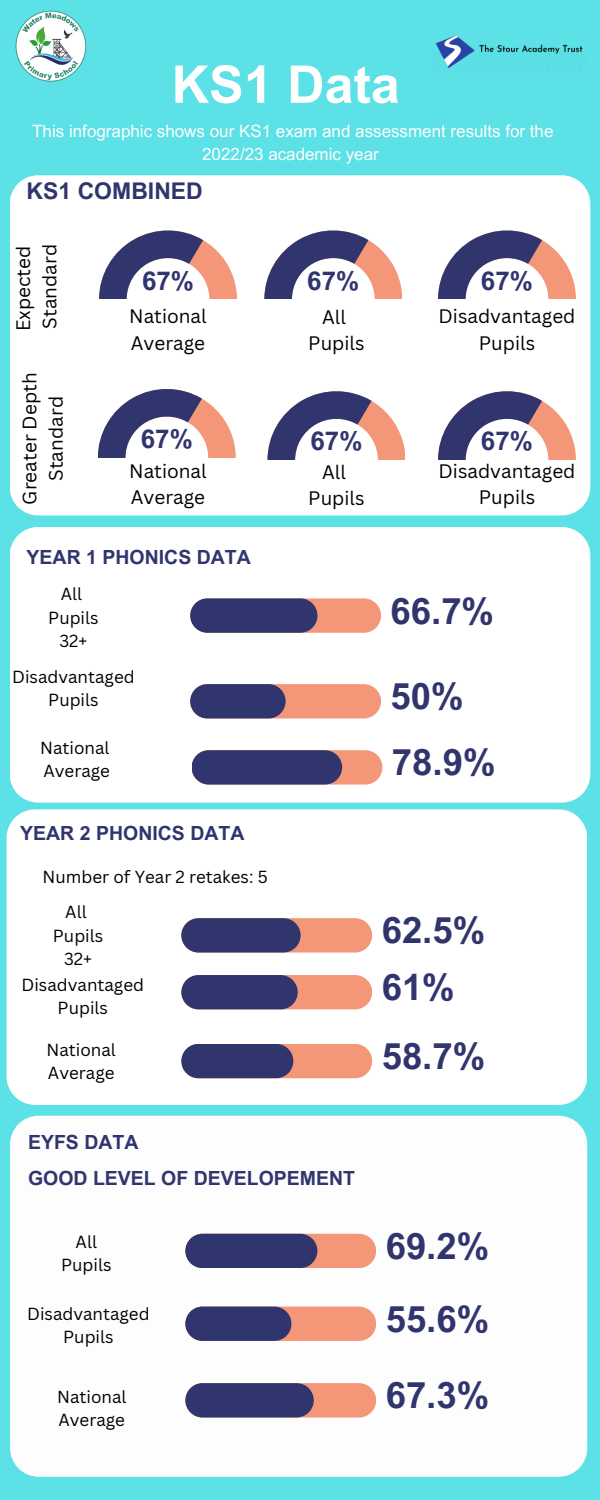
<style>
.page{position:relative;width:600px;height:1500px;background:#5ce1e6}
.page>*{position:absolute;margin:0;border:0;box-sizing:border-box;transform-origin:0 0}
.t1{font:700 52px "Arial MT Pro";color:#fff}
.t2{font:700 36.5px "Arial MT Pro";color:#31356e}
.t3{font:700 26px "Arial MT Pro";color:#31356e}
.t4{font:700 23px "Arial MT Pro";color:#31356e}
.t5{font:700 19.5px "Arial MT Pro";color:#31356e}
.t6{font:19px/26.2px "Canva Sans";color:#000;text-align:center}
.t7{font:17px/23.2px "Canva Sans";color:#000;text-align:center}
.t8{font:17px/23.2px "Arial MT Pro";color:#fff;text-align:center}
</style>
<div class="page">
<div style="left:10px;top:175px;width:580px;height:340px;background:#fff"></div>
<div style="left:10px;top:527px;width:580px;height:276px;background:#fff"></div>
<div style="left:190px;top:598px;width:191px;height:35px;background:#f49678;border-radius:17px"></div>
<div style="left:190px;top:598px;width:127px;height:35px;background:#31356e;border-radius:17px"></div>
<div style="left:190px;top:684px;width:191px;height:34px;background:#f49678;border-radius:17px"></div>
<div style="left:190px;top:684px;width:96px;height:34px;background:#31356e;border-radius:17px"></div>
<div style="left:192px;top:750px;width:190px;height:35px;background:#f49678;border-radius:17px"></div>
<div style="left:192px;top:750px;width:150px;height:35px;background:#31356e;border-radius:17px"></div>
<svg style="left:99px;top:231px;width:138px;height:68px;background:#b7a8b6"></svg>
<svg style="left:438px;top:231px;width:138px;height:68px;background:#b7a8b6"></svg>
<svg style="left:264px;top:231px;width:138px;height:68px;background:#b7a8b6"></svg>
<svg style="left:267px;top:391px;width:138px;height:69px;background:#b8a9b7"></svg>
<svg style="left:438px;top:391px;width:138px;height:69px;background:#b8a9b7"></svg>
<svg style="left:98px;top:389px;width:138px;height:69px;background:#b7a9b7"></svg>
<div style="left:7px;top:809px;width:580px;height:296px;background:#fff"></div>
<div style="left:181px;top:975px;width:191px;height:34px;background:#f49678;border-radius:17px"></div>
<div style="left:181px;top:975px;width:117px;height:34px;background:#31356e;border-radius:17px"></div>
<div style="left:181px;top:918px;width:191px;height:35px;background:#f49678;border-radius:17px"></div>
<div style="left:181px;top:918px;width:120px;height:35px;background:#31356e;border-radius:17px"></div>
<div style="left:181px;top:1044px;width:191px;height:34px;background:#f49678;border-radius:17px"></div>
<div style="left:181px;top:1044px;width:112px;height:34px;background:#31356e;border-radius:17px"></div>
<img style="left:435px;top:35px;width:148px;height:34px">
<img style="left:15px;top:10px;width:71px;height:72px">
<div style="left:10px;top:1116px;width:577px;height:361px;background:#fdfdfe"></div>
<div style="left:185px;top:1234px;width:191px;height:34px;background:#f49678;border-radius:17px"></div>
<div style="left:185px;top:1234px;width:132px;height:34px;background:#31356e;border-radius:17px"></div>
<div style="left:185px;top:1307px;width:191px;height:34px;background:#f49678;border-radius:17px"></div>
<div style="left:185px;top:1307px;width:106px;height:34px;background:#31356e;border-radius:17px"></div>
<div style="left:185px;top:1383px;width:191px;height:35px;background:#f49678;border-radius:17px"></div>
<div style="left:185px;top:1383px;width:129px;height:35px;background:#31356e;border-radius:17px"></div>
<p class="t1" style="left:172px;top:65px;width:230px">KS1 Data</p>
<p class="t8" style="left:32px;top:122px;width:523px">This infographic shows our KS1 exam and assessment results for the<br>2022/23 academic year</p>
<p class="t4" style="left:27px;top:182px;width:178px">KS1 COMBINED</p>
<p class="t6" style="left:10px;top:331px;width:87px;rotate:-90deg">Expected</p>
<p class="t6" style="left:36px;top:329px;width:86px;rotate:-90deg">Standard</p>
<p class="t6" style="left:16px;top:505px;width:133px;rotate:-90deg">Greater Depth<br>Standard</p>
<p class="t3" style="left:142px;top:271px;width:54px">67%</p>
<p class="t3" style="left:307px;top:271px;width:54px">67%</p>
<p class="t3" style="left:481px;top:271px;width:54px">67%</p>
<p class="t6" style="left:129px;top:303px;width:79px">National</p>
<p class="t6" style="left:131px;top:329px;width:76px">Average</p>
<p class="t6" style="left:322px;top:304px;width:25px">All</p>
<p class="t6" style="left:308px;top:330px;width:58px">Pupils</p>
<p class="t6" style="left:439px;top:303px;width:138px">Disadvantaged<br>Pupils</p>
<p class="t3" style="left:141px;top:429px;width:54px">67%</p>
<p class="t3" style="left:310px;top:432px;width:54px">67%</p>
<p class="t3" style="left:481px;top:432px;width:54px">67%</p>
<p class="t6" style="left:129px;top:457px;width:79px">National</p>
<p class="t6" style="left:131px;top:484px;width:76px">Average</p>
<p class="t6" style="left:322px;top:458px;width:25px">All</p>
<p class="t6" style="left:308px;top:484px;width:58px">Pupils</p>
<p class="t6" style="left:439px;top:457px;width:138px">Disadvantaged<br>Pupils</p>
<p class="t5" style="left:27px;top:550px;width:226px">YEAR 1 PHONICS DATA</p>
<p class="t7" style="left:61px;top:582px;width:23px">All</p>
<p class="t7" style="left:48px;top:605px;width:52px">Pupils<br>32+</p>
<p class="t7" style="left:12px;top:665px;width:124px">Disadvantaged<br>Pupils</p>
<p class="t7" style="left:40px;top:736px;width:71px">National</p>
<p class="t7" style="left:44px;top:759px;width:68px">Average</p>
<p class="t5" style="left:20px;top:826px;width:226px">YEAR 2 PHONICS DATA</p>
<p class="t7" style="left:43px;top:864px;width:227px">Number of Year 2 retakes: 5</p>
<p class="t7" style="left:65px;top:900px;width:23px">All</p>
<p class="t7" style="left:53px;top:924px;width:52px">Pupils<br>32+</p>
<p class="t7" style="left:22px;top:973px;width:124px">Disadvantaged<br>Pupils</p>
<p class="t7" style="left:47px;top:1038px;width:71px">National</p>
<p class="t7" style="left:48px;top:1061px;width:68px">Average</p>
<p class="t5" style="left:28px;top:1135px;width:112px">EYFS DATA</p>
<p class="t5" style="left:28px;top:1171px;width:329px">GOOD LEVEL OF DEVELOPEMENT</p>
<p class="t7" style="left:76px;top:1229px;width:23px">All</p>
<p class="t7" style="left:61px;top:1253px;width:52px">Pupils</p>
<p class="t7" style="left:27px;top:1302px;width:124px">Disadvantaged<br>Pupils</p>
<p class="t7" style="left:57px;top:1385px;width:71px">National</p>
<p class="t7" style="left:59px;top:1408px;width:68px">Average</p>
<p class="t2" style="left:391px;top:597px;width:105px">66.7%</p>
<p class="t2" style="left:391px;top:683px;width:75px">50%</p>
<p class="t2" style="left:392px;top:749px;width:105px">78.9%</p>
<p class="t2" style="left:382px;top:917px;width:105px">62.5%</p>
<p class="t2" style="left:382px;top:974px;width:75px">61%</p>
<p class="t2" style="left:382px;top:1043px;width:105px">58.7%</p>
<p class="t2" style="left:386px;top:1232px;width:105px">69.2%</p>
<p class="t2" style="left:386px;top:1305px;width:105px">55.6%</p>
<p class="t2" style="left:386px;top:1382px;width:105px">67.3%</p>
</div>
